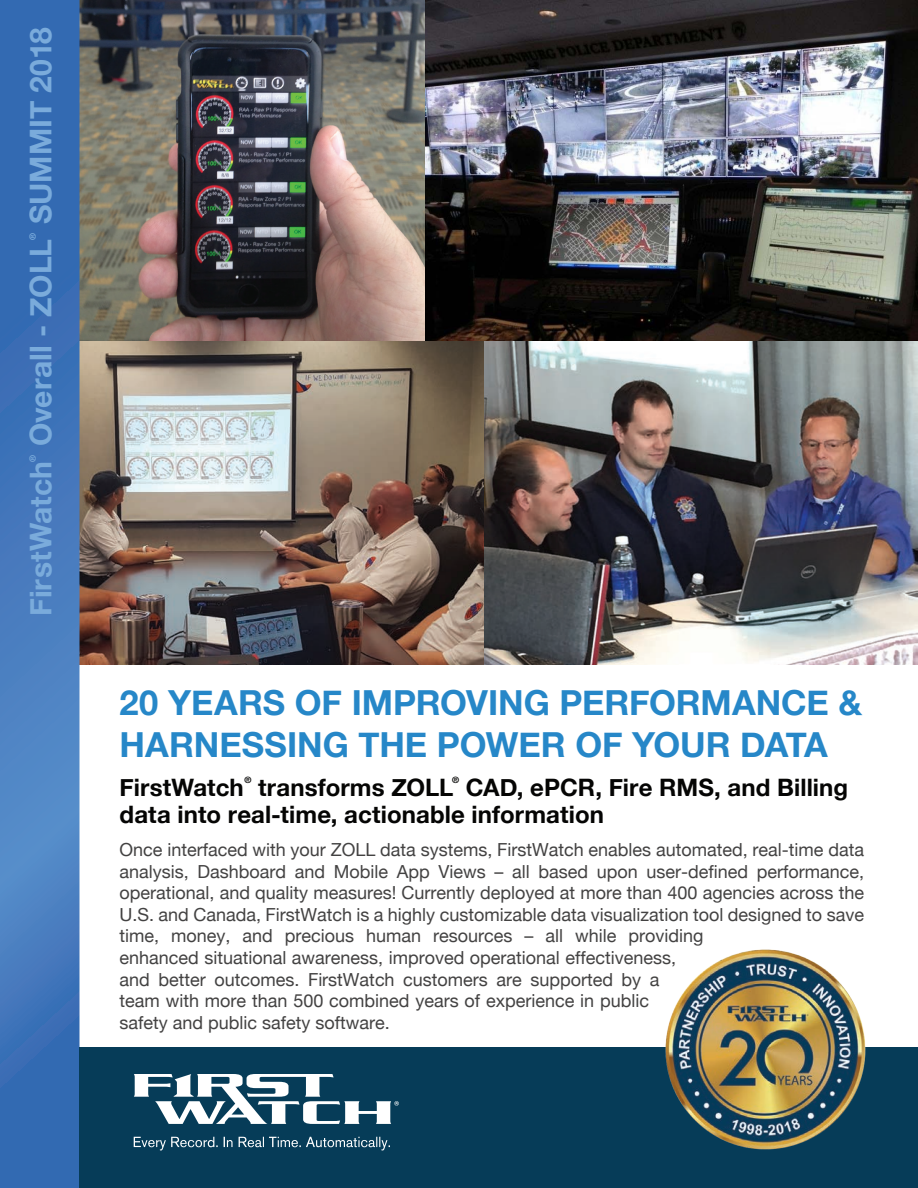
<style>
.page{position:relative;width:918px;height:1188px;background:#fff}
.page>*{position:absolute;margin:0;border:0;box-sizing:border-box;transform-origin:0 0}
.t1{font:700 34.5px/42px "Helvetica Neue";color:#2687c8}
.t2{font:700 30px "Helvetica Neue";color:#7aabdb}
.t3{font:700 24px/27px "Helvetica Neue";letter-spacing:.005em;color:#050504}
.t4{font:18px/21.6px "Helvetica Neue";color:#434242}
.t5{font:700 8.7px "Helvetica Neue";color:#7aabdb}
.t6{font:700 8.7px "Helvetica Neue";color:#050504}
</style>
<div class="page">
<img style="left:80px;top:0;width:838px;height:665px">
<svg style="left:0;top:0;width:80px;height:1188px"></svg>
<div style="left:80px;top:1047px;width:838px;height:141px;background:#063c58"></div>
<svg style="left:134px;top:1137px;width:256px;height:13px"></svg>
<svg style="left:134px;top:1074px;width:265px;height:50px"></svg>
<img style="left:665px;top:949px;width:201px;height:201px">
<p class="t2" style="left:17px;top:224px;width:199px;rotate:-90deg">SUMMIT 2018</p>
<p class="t5" style="left:26px;top:240px;width:8px;rotate:-90deg">®</p>
<p class="t2" style="left:17px;top:446px;width:209px;rotate:-90deg">Overall - ZOLL</p>
<p class="t5" style="left:26px;top:462px;width:8px;rotate:-90deg">®</p>
<p class="t2" style="left:17px;top:616px;width:157px;rotate:-90deg">FirstWatch</p>
<p class="t1" style="left:120px;top:682px;width:744px">20 YEARS OF IMPROVING PERFORMANCE &amp;<br>HARNESSING THE POWER OF YOUR DATA</p>
<p class="t3" style="left:120px;top:774px;width:126px">FirstWatch</p>
<p class="t6" style="left:244px;top:773px;width:8px">®</p>
<p class="t3" style="left:258px;top:774px;width:197px">transforms ZOLL</p>
<p class="t6" style="left:452px;top:773px;width:8px">®</p>
<p class="t3" style="left:120px;top:774px;width:730px;text-indent:346px">CAD, ePCR, Fire RMS, and Billing data into real-time, actionable information</p>
<p class="t4" style="left:120px;top:840px;width:746px">Once interfaced with your ZOLL data systems, FirstWatch enables automated, real-time data analysis, Dashboard and Mobile App Views – all based upon user-defined performance, operational, and quality measures! Currently deployed at more than 400 agencies across the U.S. and Canada, FirstWatch is a highly customizable data visualization tool designed to save time, money, and precious human resources – all while providing<br>enhanced situational awareness, improved operational effectiveness,<br>and better outcomes. FirstWatch customers are supported by a<br>team with more than 500 combined years of experience in public<br>safety and public safety software.</p>
</div>
